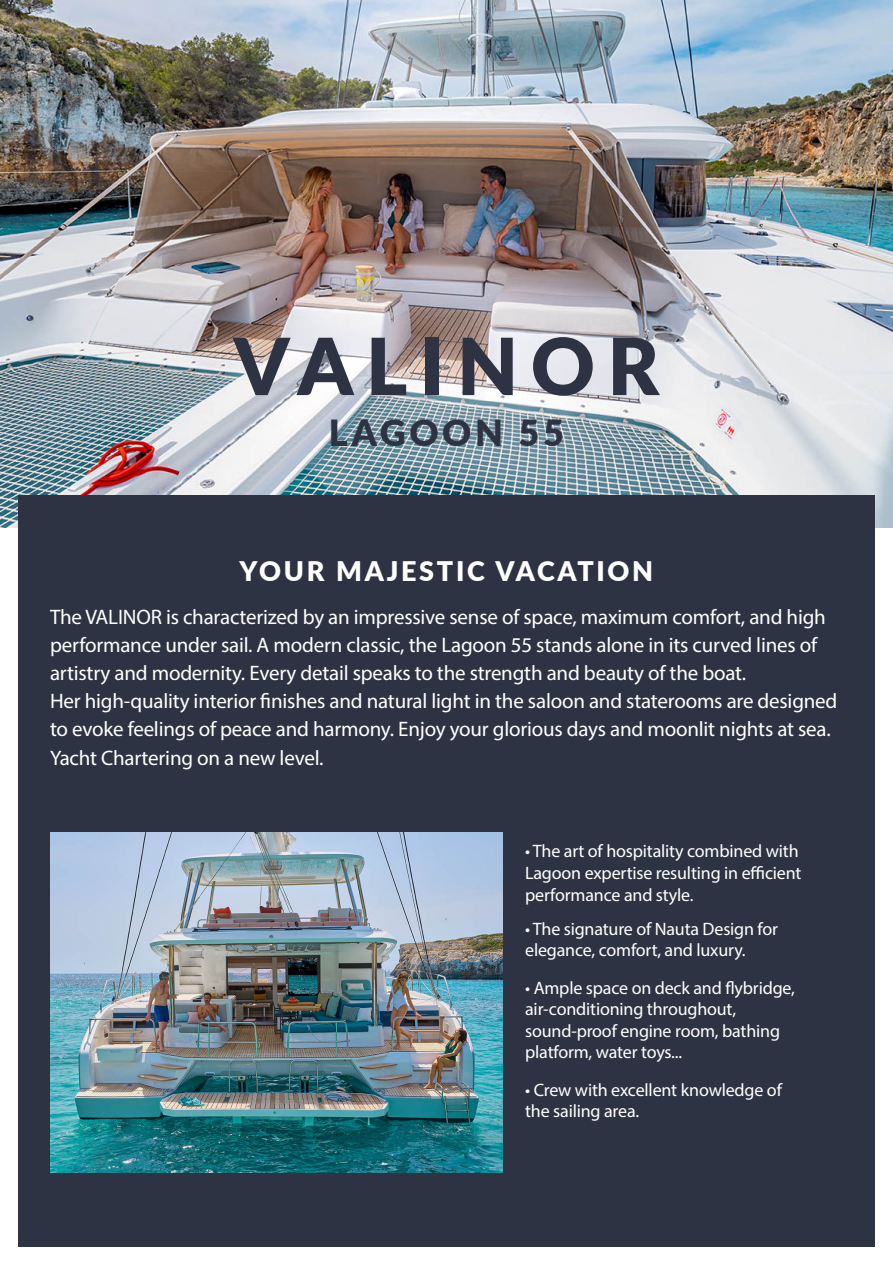
<style>
.page{position:relative;width:893px;height:1263px;background:#fff}
.page>*{position:absolute;margin:0;border:0;box-sizing:border-box;transform-origin:0 0}
.t1{font:900 78.75px "Lato";letter-spacing:.16em;color:#2d3343}
.t2{font:900 36px "Lato";letter-spacing:.1em;color:#2d3343}
.t3{font:900 27px "Lato";letter-spacing:.1em;color:#fff}
.t4{font:21px/28.2px "Myriad Pro";letter-spacing:-.01em;color:#fff}
.t5{font:18px/21.6px "Myriad Pro";letter-spacing:-.01em;color:#fff}
</style>
<div class="page">
<img style="left:0;top:0;width:893px;height:527px">
<div style="left:18px;top:495px;width:857px;height:752px;background:#2d3343"></div>
<img style="left:50px;top:832px;width:453px;height:341px">
<p class="t1" style="left:234px;top:307px;width:427px">VALINOR</p>
<p class="t2" style="left:329px;top:406px;width:237px">LAGOON 55</p>
<p class="t3" style="left:240px;top:551px;width:415px">YOUR MAJESTIC VACATION</p>
<p class="t4" style="left:50px;top:602px;width:789px">The VALINOR is characterized by an impressive sense of space, maximum comfort, and high performance under sail. A modern classic, the Lagoon 55 stands alone in its curved lines of artistry and modernity. Every detail speaks to the strength and beauty of the boat.<br>Her high-quality interior finishes and natural light in the saloon and staterooms are designed to evoke feelings of peace and harmony. Enjoy your glorious days and moonlit nights at sea.<br>Yacht Chartering on a new level.</p>
<p class="t5" style="left:525px;top:840px;width:278px">• The art of hospitality combined with<br>Lagoon expertise resulting in efficient performance and style.</p>
<p class="t5" style="left:525px;top:918px;width:254px">• The signature of Nauta Design for elegance, comfort, and luxury.</p>
<p class="t5" style="left:525px;top:976px;width:271px">• Ample space on deck and flybridge, air-conditioning throughout, sound-proof engine room, bathing platform, water toys...</p>
<p class="t5" style="left:525px;top:1078px;width:258px">• Crew with excellent knowledge of the sailing area.</p>
</div>
